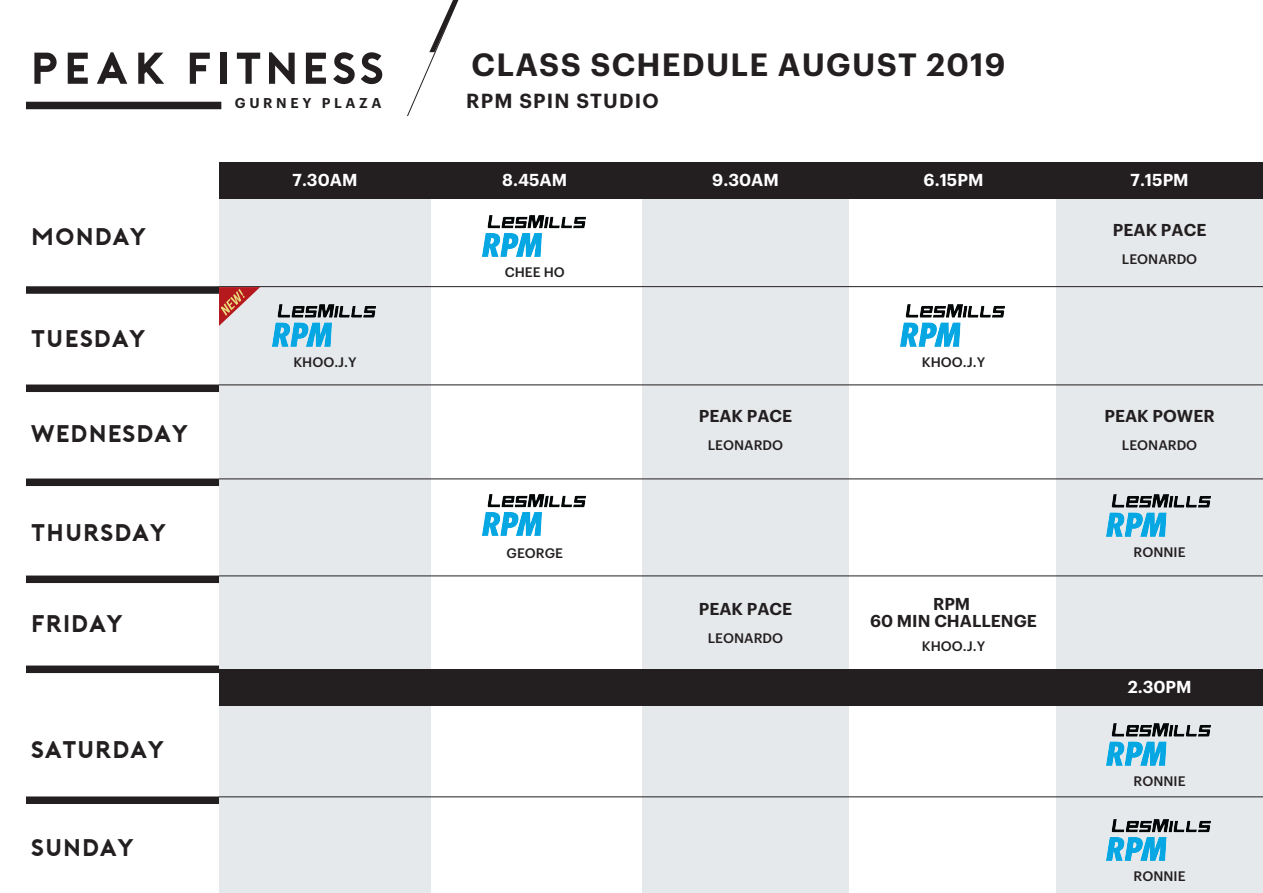
<style>
.page{position:relative;width:1263px;height:893px;background:#fff}
.page>*{position:absolute;margin:0;border:0;box-sizing:border-box;transform-origin:0 0}
.t1{font:600 31.5px "Graphik";letter-spacing:.04em;color:#231f20}
.t2{font:24px "Porter Bold DEMO";color:#231f20}
.t3{font:600 19.95px "Graphik";letter-spacing:.06em;color:#231f20}
.t4{font:600 16.95px "Graphik";color:#fff}
.t5{font:600 16.8px/17.2px "Graphik";color:#231f20;text-align:center}
.t6{font:600 13.95px "Graphik";letter-spacing:.26em;color:#231f20}
.t7{font:500 13.5px "Graphik";color:#231f20}
</style>
<div class="page">
<div style="left:219px;top:173px;width:212px;height:720px;background:#e6e9eb"></div>
<div style="left:642px;top:172px;width:207px;height:721px;background:#e6e9eb"></div>
<div style="left:1056px;top:172px;width:207px;height:721px;background:#e6e9eb"></div>
<div style="left:219px;top:669px;width:1044px;height:36px;background:#231f20"></div>
<div style="left:26px;top:286px;width:193px;height:8px;background:#231f20"></div>
<div style="left:26px;top:384px;width:193px;height:8px;background:#231f20"></div>
<div style="left:26px;top:575px;width:193px;height:8px;background:#231f20"></div>
<div style="left:26px;top:665px;width:193px;height:8px;background:#231f20"></div>
<div style="left:26px;top:796px;width:193px;height:8px;background:#231f20"></div>
<svg style="left:407px;top:0;width:52px;height:117px"></svg>
<svg style="left:34px;top:53px;width:23px;height:31px"></svg>
<svg style="left:68px;top:53px;width:20px;height:31px"></svg>
<svg style="left:97px;top:52px;width:30px;height:32px"></svg>
<svg style="left:138px;top:53px;width:26px;height:31px"></svg>
<svg style="left:190px;top:53px;width:20px;height:31px"></svg>
<div style="left:221px;top:53px;width:6px;height:31px;background:#231f20"></div>
<svg style="left:237px;top:53px;width:23px;height:31px"></svg>
<svg style="left:269px;top:52px;width:26px;height:32px"></svg>
<svg style="left:306px;top:53px;width:20px;height:31px"></svg>
<svg style="left:333px;top:52px;width:22px;height:32px"></svg>
<svg style="left:361px;top:52px;width:21px;height:32px"></svg>
<div style="left:219px;top:162px;width:1044px;height:36px;background:#231f20"></div>
<hr style="left:219px;top:478px;width:1044px;height:1px;background:#231f20">
<hr style="left:219px;top:575px;width:1044px;height:1px;background:#231f20">
<hr style="left:219px;top:286px;width:1044px;height:1px;background:#231f20">
<hr style="left:219px;top:384px;width:1044px;height:1px;background:#231f20">
<div style="left:26px;top:478px;width:193px;height:8px;background:#231f20"></div>
<img style="left:482px;top:215px;width:104px;height:42px">
<img style="left:482px;top:494px;width:104px;height:42px">
<img style="left:1106px;top:723px;width:105px;height:43px">
<img style="left:1106px;top:494px;width:105px;height:43px">
<img style="left:1106px;top:819px;width:105px;height:42px">
<hr style="left:219px;top:796px;width:1044px;height:1px;background:#231f20">
<div style="left:26px;top:102px;width:195px;height:7px;background:#231f20"></div>
<img style="left:900px;top:304px;width:105px;height:43px">
<img style="left:272px;top:304px;width:104px;height:43px">
<svg style="left:219px;top:287px;width:41px;height:39px"></svg>
<p class="t6" style="left:235px;top:93px;width:148px">GURNEY PLAZA</p>
<h1 class="t1" style="left:472px;top:40px;width:535px">CLASS SCHEDULE AUGUST 2019</h1>
<h3 class="t3" style="left:466px;top:86px;width:194px">RPM SPIN STUDIO</h3>
<p class="t4" style="left:293px;top:167px;width:66px">7.30AM</p>
<p class="t4" style="left:502px;top:167px;width:66px">8.45AM</p>
<p class="t4" style="left:712px;top:167px;width:68px">9.30AM</p>
<p class="t4" style="left:924px;top:167px;width:61px">6.15PM</p>
<p class="t4" style="left:1130px;top:167px;width:60px">7.15PM</p>
<h2 class="t2" style="left:31px;top:224px;width:117px">MONDAY</h2>
<p class="t5" style="left:1113px;top:220px;width:95px">PEAK PACE</p>
<h2 class="t2" style="left:31px;top:326px;width:116px">TUESDAY</h2>
<h2 class="t2" style="left:31px;top:421px;width:159px">WEDNESDAY</h2>
<h2 class="t2" style="left:31px;top:520px;width:137px">THURSDAY</h2>
<h2 class="t2" style="left:31px;top:611px;width:94px">FRIDAY</h2>
<h2 class="t2" style="left:31px;top:737px;width:135px">SATURDAY</h2>
<h2 class="t2" style="left:31px;top:835px;width:105px">SUNDAY</h2>
<p class="t7" style="left:505px;top:262px;width:62px">CHEE HO</p>
<p class="t7" style="left:293px;top:352px;width:65px">KHOO.J.Y</p>
<p class="t7" style="left:922px;top:352px;width:65px">KHOO.J.Y</p>
<p class="t5" style="left:699px;top:406px;width:95px">PEAK PACE</p>
<p class="t7" style="left:506px;top:543px;width:58px">GEORGE</p>
<p class="t7" style="left:708px;top:435px;width:77px">LEONARDO</p>
<p class="t5" style="left:699px;top:598px;width:95px">PEAK PACE</p>
<p class="t7" style="left:708px;top:628px;width:77px">LEONARDO</p>
<p class="t5" style="left:870px;top:594px;width:168px">RPM<br>60 MIN CHALLENGE</p>
<p class="t7" style="left:922px;top:636px;width:65px">KHOO.J.Y</p>
<p class="t7" style="left:1122px;top:249px;width:77px">LEONARDO</p>
<p class="t5" style="left:1104px;top:406px;width:112px">PEAK POWER</p>
<p class="t7" style="left:1122px;top:435px;width:77px">LEONARDO</p>
<p class="t7" style="left:1134px;top:542px;width:53px">RONNIE</p>
<p class="t4" style="left:1128px;top:674px;width:65px">2.30PM</p>
<p class="t7" style="left:1134px;top:771px;width:53px">RONNIE</p>
<p class="t7" style="left:1134px;top:866px;width:53px">RONNIE</p>
</div>
